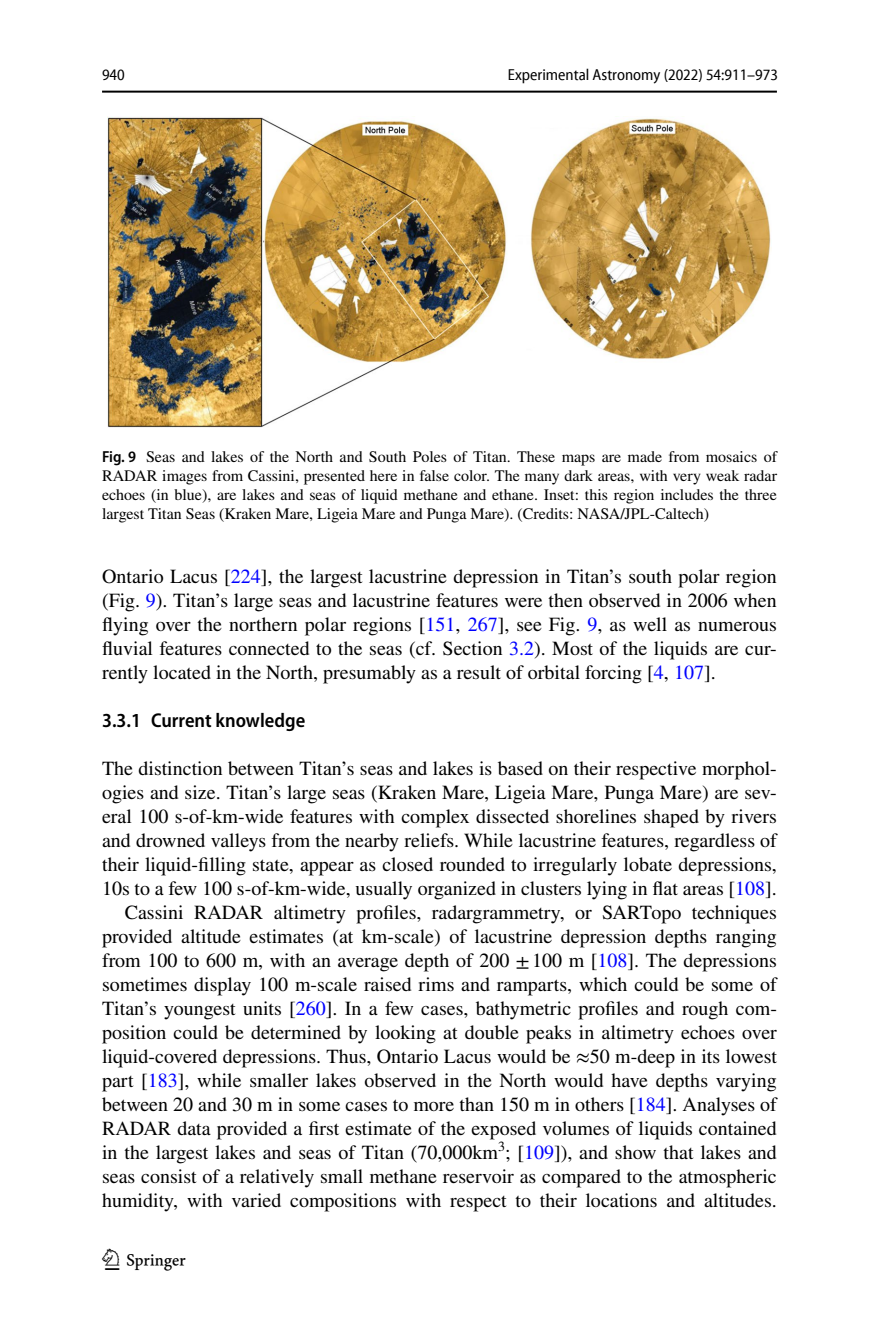
<style>
.page{position:relative;width:879px;height:1333px;background:#fff}
.page>*{position:absolute;margin:0;border:0;box-sizing:border-box;transform-origin:0 0}
.t1{font:30px "Springnew Regular 4";color:#000}
.t2{font:20px/24px "STIX";color:#000;text-align:justify}
.t3{font:600 semi-condensed 20px "Myriad Pro";color:#000}
.t4{font:16px/19px "STIX";color:#000;text-align:justify}
.t5{font:semi-condensed 16px "Myriad Pro Unic";color:#000}
.s1{font-family:"Myriad Pro";font-weight:600;font-stretch:semi-condensed}
.s2{color:#00f}
</style>
<div class="page">
<hr style="left:102px;top:91px;width:675px;height:2px;background:#000">
<img style="left:108px;top:116px;width:663px;height:311px">
<p class="t5" style="left:102px;top:69px;width:24px">940</p>
<p class="t5" style="left:508px;top:69px;width:272px">Experimental Astronomy (2022) 54:911–973</p>
<p class="t4" style="left:102px;top:448px;width:676px"><span class="s1">Fig. 9</span> Seas and lakes of the North and South Poles of Titan. These maps are made from mosaics of RADAR images from Cassini, presented here in false color. The many dark areas, with very weak radar echoes (in blue), are lakes and seas of liquid methane and ethane. Inset: this region includes the three largest Titan Seas (Kraken Mare, Ligeia Mare and Punga Mare). (Credits: NASA/JPL-Caltech)</p>
<p class="t2" style="left:102px;top:565px;width:676px">Ontario Lacus [<span class="s2">224</span>], the largest lacustrine depression in Titan’s south polar region (Fig. <span class="s2">9</span>). Titan’s large seas and lacustrine features were then observed in 2006 when flying over the northern polar regions [<span class="s2">151</span>, <span class="s2">267</span>], see Fig. <span class="s2">9</span>, as well as numerous fluvial features connected to the seas (cf. Section <span class="s2">3.2</span>). Most of the liquids are cur&shy;rently located in the North, presumably as a result of orbital forcing [<span class="s2">4</span>, <span class="s2">107</span>].</p>
<p class="t3" style="left:102px;top:709px;width:205px">3.3.1 Current knowledge</p>
<p class="t2" style="left:102px;top:757px;width:676px;text-align:right">The distinction between Titan’s seas and lakes is based on their respective morphol&shy;ogies and size. Titan’s large seas (Kraken Mare, Ligeia Mare, Punga Mare) are sev&shy;eral 100 s-of-km-wide features with complex dissected shorelines shaped by rivers and drowned valleys from the nearby reliefs. While lacustrine features, regardless of their liquid-filling state, appear as closed rounded to irregularly lobate depressions, 10s to a few 100 s-of-km-wide, usually organized in clusters lying in flat areas [<span class="s2">108</span>].<br>Cassini RADAR altimetry profiles, radargrammetry, or SARTopo techniques provided altitude estimates (at km-scale) of lacustrine depression depths ranging from 100 to 600 m, with an average depth of 200 ±100 m [<span class="s2">108</span>]. The depressions sometimes display 100 m-scale raised rims and ramparts, which could be some of Titan’s youngest units [<span class="s2">260</span>]. In a few cases, bathymetric profiles and rough com&shy;position could be determined by looking at double peaks in altimetry echoes over liquid-covered depressions. Thus, Ontario Lacus would be ≈50 m-deep in its lowest part [<span class="s2">183</span>], while smaller lakes observed in the North would have depths varying between 20 and 30 m in some cases to more than 150 m in others [<span class="s2">184</span>]. Analyses of RADAR data provided a first estimate of the exposed volumes of liquids contained in the largest lakes and seas of Titan (70,000km<sup>3</sup>; [<span class="s2">109</span>]), and show that lakes and seas consist of a relatively small methane reservoir as compared to the atmospheric humidity, with varied compositions with respect to their locations and altitudes.</p>
<h1 class="t1" style="left:105px;top:1248px;width:83px">1 3</h1>
</div>
